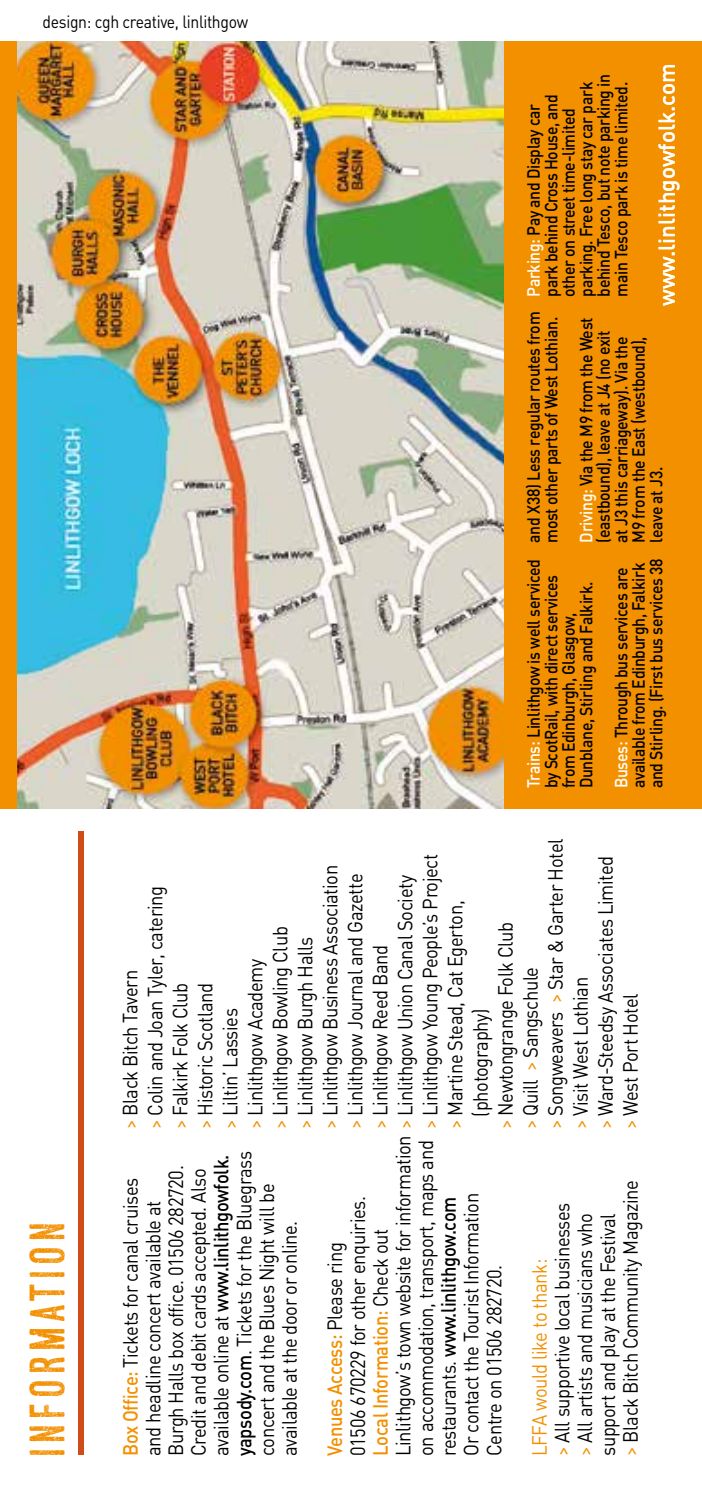
<style>
.page{position:relative;width:702px;height:1489px;background:#fff}
.page>*{position:absolute;margin:0;border:0;box-sizing:border-box;transform-origin:0 0}
.t1{font:45px "Asfalto";letter-spacing:.135em;color:#f39000}
.t2{font:500 22.5px "DIN";color:#fff}
.t3{font:20.5px/22.8px "DIN";letter-spacing:-.02em;color:#000;scale:.9 1}
.t4{font:500 17.5px/17.5px "DIN";letter-spacing:-.02em;color:#000;scale:.9 1}
.t5{font:17.5px "DIN";letter-spacing:-.02em;color:#000;scale:.9 1}
.s1{color:#fff}
.s2{color:#f39000}
.s3{font-weight:500;color:#f39000}
.s4{font-weight:500}
</style>
<div class="page">
<div style="left:0;top:41px;width:702px;height:767px;background:#f39000"></div>
<div style="left:79px;top:830px;width:5px;height:624px;background:#d14b18"></div>
<img style="left:18px;top:41px;width:485px;height:767px">
<p class="t5" style="left:43px;top:11px;width:230px">design: cgh creative, linlithgow</p>
<p class="t4" style="left:524px;top:297px;width:249px;rotate:-90deg"><span class="s1">Parking:</span> Pay and Display car park behind Cross House, and other on street time-limited parking. Free long stay car park behind Tesco, but note parking in main Tesco park is time limited.</p>
<p class="t2" style="left:652px;top:306px;width:244px;rotate:-90deg">www.linlithgowfolk.com</p>
<p class="t4" style="left:524px;top:542px;width:258px;rotate:-90deg">and X38) Less regular routes from most other parts of West Lothian.</p>
<p class="t4" style="left:576px;top:542px;width:251px;rotate:-90deg"><span class="s1">Driving:</span> Via the M9 from the West (eastbound), leave at J4 (no exit at J3 this carriageway). Via the<br>M9 from the East (westbound), leave at J3.</p>
<p class="t4" style="left:524px;top:788px;width:256px;rotate:-90deg"><span class="s1">Trains:</span> Linlithgow is well serviced by ScotRail, with direct services from Edinburgh, Glasgow,<br>Dunblane, Stirling and Falkirk.</p>
<p class="t4" style="left:611px;top:788px;width:257px;rotate:-90deg"><span class="s1">Buses:</span> Through bus services are available from Edinburgh, Falkirk and Stirling. (First bus services 38</p>
<h1 class="t1" style="left:20px;top:1454px;width:234px;rotate:-90deg">INFORMATION</h1>
<p class="t3" style="left:118px;top:1129px;width:178px;rotate:-90deg"><span class="s2">&gt;</span> Black Bitch Tavern</p>
<p class="t3" style="left:143px;top:1129px;width:272px;rotate:-90deg"><span class="s2">&gt;</span> Colin and Joan Tyler, catering</p>
<p class="t3" style="left:168px;top:1129px;width:164px;rotate:-90deg"><span class="s2">&gt;</span> Falkirk Folk Club</p>
<p class="t3" style="left:193px;top:1129px;width:164px;rotate:-90deg"><span class="s2">&gt;</span> Historic Scotland</p>
<p class="t3" style="left:218px;top:1129px;width:136px;rotate:-90deg"><span class="s2">&gt;</span> Liltin’ Lassies</p>
<p class="t3" style="left:543px;top:1129px;width:324px;rotate:-90deg"><span class="s2">&gt;</span> Songweavers <span class="s2">&gt;</span> Star &amp; Garter Hotel</p>
<p class="t3" style="left:418px;top:1129px;width:307px;rotate:-90deg"><span class="s2">&gt;</span> Linlithgow Young People’s Project</p>
<p class="t3" style="left:318px;top:1129px;width:295px;rotate:-90deg"><span class="s2">&gt;</span> Linlithgow Business Association</p>
<p class="t3" style="left:343px;top:1129px;width:285px;rotate:-90deg"><span class="s2">&gt;</span> Linlithgow Journal and Gazette</p>
<p class="t3" style="left:393px;top:1129px;width:284px;rotate:-90deg"><span class="s2">&gt;</span> Linlithgow Union Canal Society</p>
<p class="t3" style="left:443px;top:1129px;width:256px;rotate:-90deg"><span class="s2">&gt;</span> Martine Stead, Cat Egerton,</p>
<p class="t3" style="left:493px;top:1129px;width:232px;rotate:-90deg"><span class="s2">&gt;</span> Newtongrange Folk Club</p>
<p class="t3" style="left:268px;top:1129px;width:227px;rotate:-90deg"><span class="s2">&gt;</span> Linlithgow Bowling Club</p>
<p class="t3" style="left:293px;top:1129px;width:215px;rotate:-90deg"><span class="s2">&gt;</span> Linlithgow Burgh Halls</p>
<p class="t3" style="left:368px;top:1129px;width:206px;rotate:-90deg"><span class="s2">&gt;</span> Linlithgow Reed Band</p>
<p class="t3" style="left:243px;top:1129px;width:191px;rotate:-90deg"><span class="s2">&gt;</span> Linlithgow Academy</p>
<p class="t3" style="left:518px;top:1129px;width:182px;rotate:-90deg"><span class="s2">&gt;</span> Quill <span class="s2">&gt;</span> Sangschule</p>
<p class="t3" style="left:568px;top:1129px;width:170px;rotate:-90deg"><span class="s2">&gt;</span> Visit West Lothian</p>
<p class="t3" style="left:468px;top:1116px;width:122px;rotate:-90deg">(photography)</p>
<p class="t3" style="left:593px;top:1129px;width:305px;rotate:-90deg"><span class="s2">&gt;</span> Ward-Steedsy Associates Limited</p>
<p class="t3" style="left:618px;top:1129px;width:152px;rotate:-90deg"><span class="s2">&gt;</span> West Port Hotel</p>
<p class="t3" style="left:119px;top:1455px;width:340px;rotate:-90deg"><span class="s3">Box Office:</span> Tickets for canal cruises and headline concert available at Burgh Halls box office. 01506 282720.<br>Credit and debit cards accepted. Also available online at <span class="s4">www.linlithgowfolk. yapsody.com</span>. Tickets for the Bluegrass concert and the Blues Night will be available at the door or online.</p>
<p class="t3" style="left:323px;top:1455px;width:358px;rotate:-90deg"><span class="s3">Venues Access:</span> Please ring<br>01506 670229 for other enquiries.<br><span class="s3">Local Information:</span> Check out Linlithgow’s town website for information on accommodation, transport, maps and restaurants. <span class="s4">www.linlithgow.com<br></span>Or contact the Tourist Information Centre on 01506 282720.</p>
<p class="t3" style="left:527px;top:1455px;width:308px;rotate:-90deg"><span class="s2">LFFA would like to thank:<br>&gt;</span> All supportive local businesses<br><span class="s2">&gt;</span> All artists and musicians who support and play at the Festival<br><span class="s2">&gt;</span> Black Bitch Community Magazine</p>
</div>
